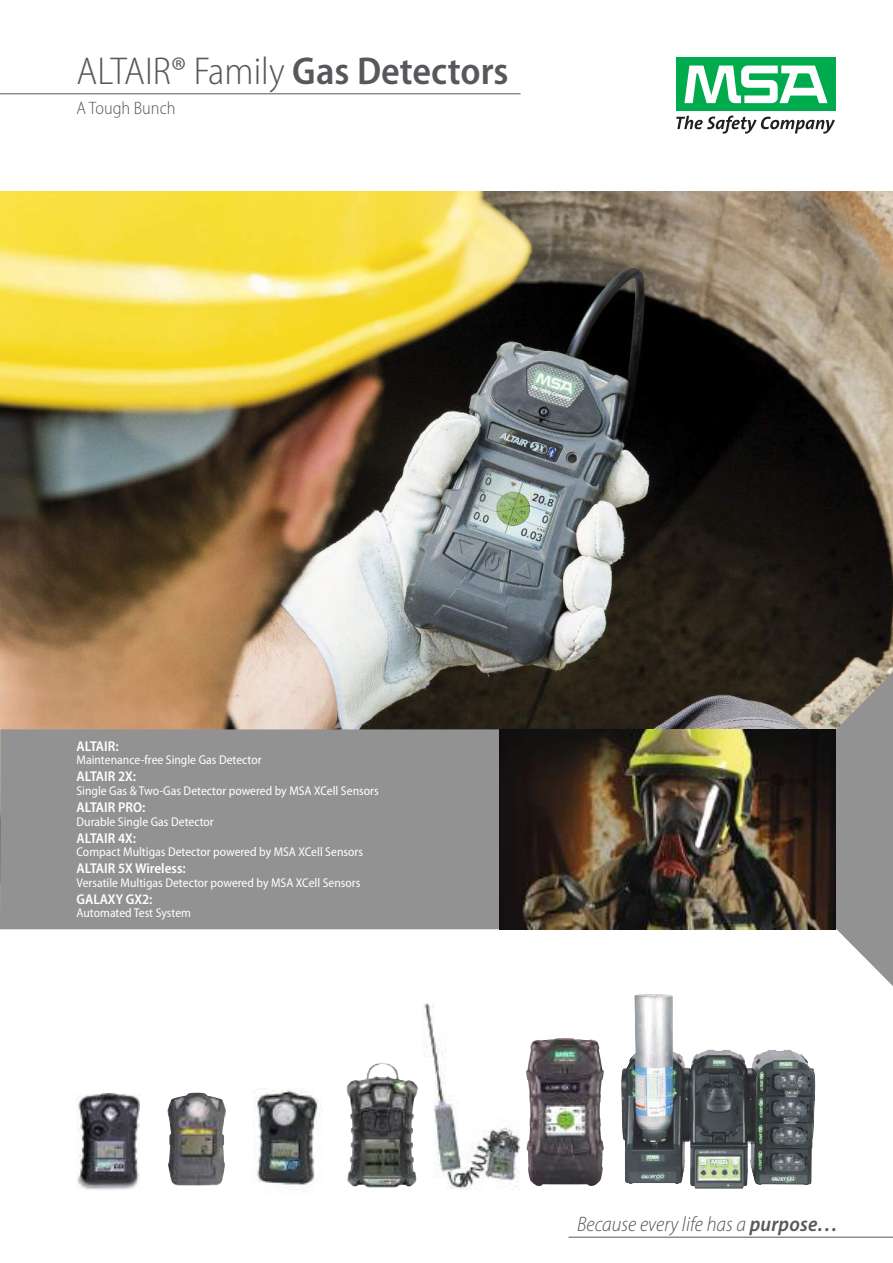
<style>
.page{position:relative;width:893px;height:1263px;background:#fff}
.page>*{position:absolute;margin:0;border:0;box-sizing:border-box;transform-origin:0 0}
.t1{font:300 semi-condensed 39px "Myriad Pro";color:#57585b}
.t2{font:italic 300 semi-condensed 21px "Myriad Pro";color:#57585b}
.t3{font:300 semi-condensed 18px "Myriad Pro";color:#57585b}
.t4{font:600 semi-condensed 14.25px "Myriad Pro";color:#fff}
.t5{font:semi-condensed 12.75px "Myriad Pro";color:#fff}
.s1{font-weight:600}
</style>
<div class="page">
<div style="left:676px;top:58px;width:160px;height:53px;background:#00ab4e"></div>
<svg style="left:684px;top:66px;width:144px;height:37px"></svg>
<svg style="left:676px;top:116px;width:159px;height:18px"></svg>
<img style="left:0;top:191px;width:893px;height:447px">
<svg style="left:0;top:638px;width:893px;height:348px;fill:#939293"></svg>
<img style="left:499px;top:729px;width:337px;height:200px">
<img style="left:626px;top:994px;width:189px;height:194px">
<img style="left:77px;top:1093px;width:63px;height:97px">
<img style="left:255px;top:1090px;width:68px;height:95px">
<img style="left:168px;top:1093px;width:58px;height:92px">
<img style="left:346px;top:1063px;width:72px;height:124px">
<img style="left:526px;top:1038px;width:78px;height:148px">
<img style="left:424px;top:1003px;width:96px;height:186px">
<svg style="left:547px;top:447px;width:9px;height:11px"></svg>
<hr style="left:569px;top:1237px;width:324px;height:1px;background:#57585b">
<hr style="left:0;top:93px;width:521px;height:1px;background:#57585b">
<h1 class="t1" style="left:77px;top:56px;width:434px">ALTAIR® Family <span class="s1">Gas Detectors</span></h1>
<h3 class="t3" style="left:77px;top:101px;width:101px">A Tough Bunch</h3>
<p class="t4" style="left:77px;top:741px;width:44px">ALTAIR:</p>
<p class="t5" style="left:77px;top:755px;width:187px">Maintenance-free Single Gas Detector</p>
<p class="t4" style="left:77px;top:771px;width:61px">ALTAIR 2X:</p>
<p class="t5" style="left:77px;top:786px;width:304px">Single Gas &amp; Two-Gas Detector powered by MSA XCell Sensors</p>
<p class="t4" style="left:77px;top:802px;width:70px">ALTAIR PRO:</p>
<p class="t5" style="left:77px;top:816px;width:139px">Durable Single Gas Detector</p>
<p class="t4" style="left:77px;top:833px;width:61px">ALTAIR 4X:</p>
<p class="t5" style="left:77px;top:847px;width:288px">Compact Multigas Detector powered by MSA XCell Sensors</p>
<p class="t4" style="left:77px;top:863px;width:111px">ALTAIR 5X Wireless:</p>
<p class="t5" style="left:77px;top:878px;width:285px">Versatile Multigas Detector powered by MSA XCell Sensors</p>
<p class="t4" style="left:77px;top:894px;width:78px">GALAXY GX2:</p>
<p class="t5" style="left:77px;top:908px;width:116px">Automated Test System</p>
<h2 class="t2" style="left:577px;top:1216px;width:263px">Because every life has a <span class="s1">purpose…</span></h2>
</div>
